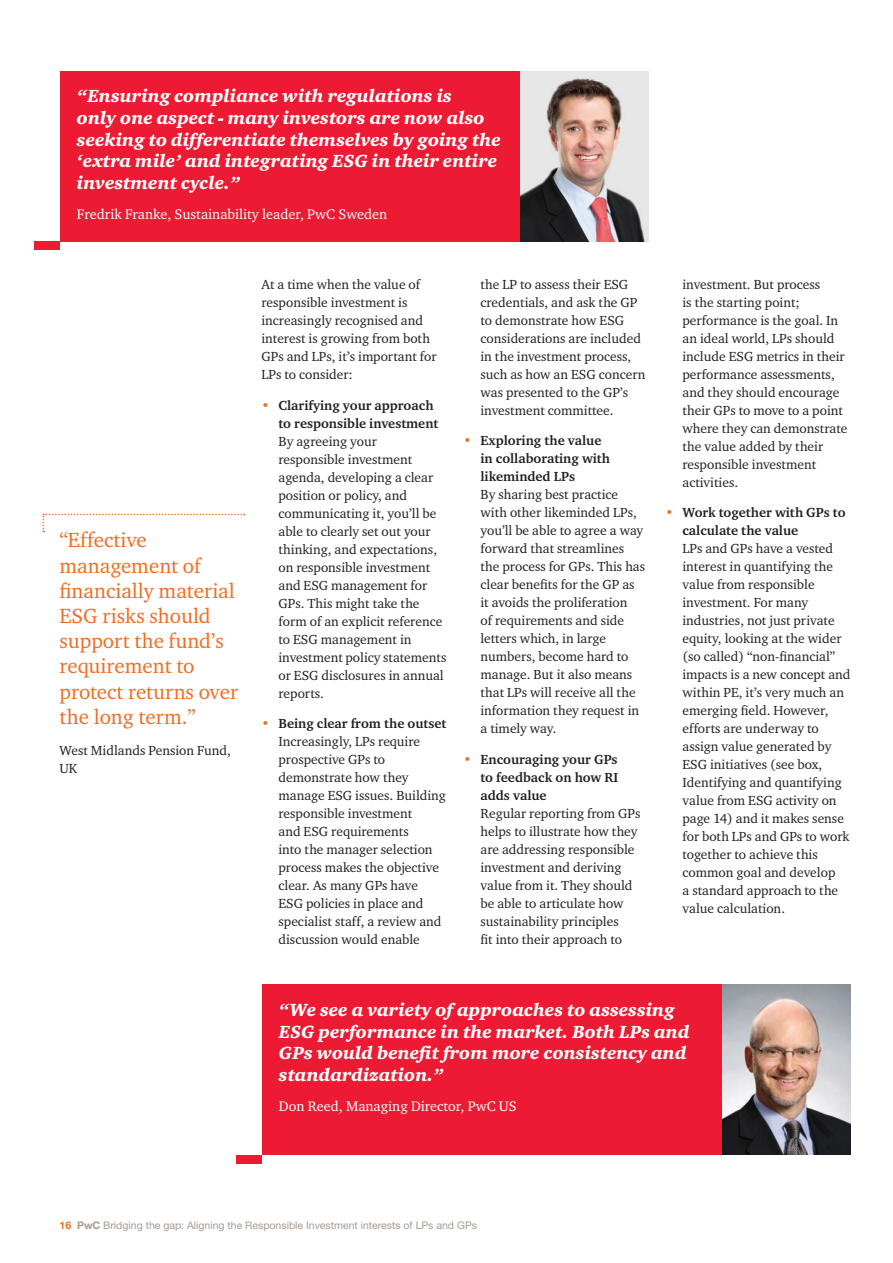
<style>
.page{position:relative;width:893px;height:1263px;background:#fff}
.page>*{position:absolute;margin:0;border:0;box-sizing:border-box;transform-origin:0 0}
.t1{font:21px/25.2px "Charter ITC";color:#f36c21}
.t2{font:18px/21.6px "Charter ITC Blac Ital";color:#fff}
.t3{font:14.25px "Charter ITC";color:#fff}
.t4{font:13.5px/18px "Charter ITC";color:#231f20}
.t5{font:700 13.5px/18px "Charter ITC";color:#231f20}
.t6{font:10.5px "Helvetica Neue";color:#a79b91}
.s1{font-weight:400;color:#f36c21}
.s2{color:#f36c21}
.s3{font-weight:700}
.s4{font-weight:700;color:#f36c21}
</style>
<div class="page">
<svg style="left:43px;top:514px;width:202px;height:18px"></svg>
<div style="left:60px;top:71px;width:461px;height:170px;background:#ed1a33"></div>
<div style="left:34px;top:241px;width:26px;height:9px;background:#ed1a33"></div>
<img style="left:521px;top:71px;width:127px;height:170px">
<div style="left:262px;top:985px;width:461px;height:170px;background:#ed1a33"></div>
<div style="left:236px;top:1155px;width:26px;height:8px;background:#ed1a33"></div>
<img style="left:723px;top:985px;width:127px;height:170px">
<h2 class="t2" style="left:77px;top:85px;width:425px">“Ensuring compliance with regulations is<br>only one aspect - many investors are now also seeking to differentiate themselves by going the ‘extra mile’ and integrating ESG in their entire investment cycle.”</h2>
<p class="t3" style="left:77px;top:205px;width:312px">Fredrik Franke, Sustainability leader, PwC Sweden</p>
<h1 class="t1" style="left:60px;top:527px;width:180px">“Effective management of financially material<br>ESG risks should support the fund’s requirement to protect returns over the long term.”</h1>
<p class="t4" style="left:60px;top:741px;width:173px">West Midlands Pension Fund,<br>UK</p>
<p class="t4" style="left:261px;top:275px;width:177px">At a time when the value of responsible investment is increasingly recognised and interest is growing from both<br>GPs and LPs, it’s important for<br>LPs to consider:</p>
<p class="t5" style="left:279px;top:396px;width:161px;text-indent:-17px"><span class="s1">•</span> Clarifying your approach to responsible investment</p>
<p class="t4" style="left:279px;top:432px;width:169px">By agreeing your responsible investment agenda, developing a clear position or policy, and communicating it, you’ll be able to clearly set out your thinking, and expectations, on responsible investment and ESG management for<br>GPs. This might take the form of an explicit reference to ESG management in investment policy statements or ESG disclosures in annual reports.</p>
<p class="t4" style="left:279px;top:714px;width:169px;text-indent:-17px"><span class="s2">•</span> <span class="s3">Being clear from the outset<br></span>Increasingly, LPs require prospective GPs to demonstrate how they manage ESG issues. Building responsible investment<br>and ESG requirements<br>into the manager selection process makes the objective clear. As many GPs have<br>ESG policies in place and specialist staff, a review and discussion would enable</p>
<p class="t4" style="left:480px;top:275px;width:166px">the LP to assess their ESG credentials, and ask the GP to demonstrate how ESG considerations are included in the investment process, such as how an ESG concern was presented to the GP’s investment committee.</p>
<p class="t5" style="left:480px;top:432px;width:131px;text-indent:-17px"><span class="s1">•</span> Exploring the value in collaborating with likeminded LPs</p>
<p class="t4" style="left:480px;top:486px;width:166px">By sharing best practice with other likeminded LPs, you’ll be able to agree a way forward that streamlines the process for GPs. This has clear benefits for the GP as it avoids the proliferation<br>of requirements and side letters which, in large numbers, become hard to manage. But it also means that LPs will receive all the information they request in a timely way.</p>
<p class="t5" style="left:480px;top:750px;width:139px;text-align:justify;text-indent:-17px"><span class="s1">•</span> Encouraging your GPs to feedback on how RI adds value</p>
<p class="t4" style="left:480px;top:804px;width:162px">Regular reporting from GPs helps to illustrate how they are addressing responsible investment and deriving value from it. They should be able to articulate how sustainability principles<br>fit into their approach to</p>
<p class="t4" style="left:682px;top:275px;width:166px">investment. But process<br>is the starting point; performance is the goal. In an ideal world, LPs should include ESG metrics in their performance assessments, and they should encourage their GPs to move to a point where they can demonstrate the value added by their responsible investment activities.</p>
<p class="t5" style="left:682px;top:503px;width:165px;text-indent:-17px"><span class="s1">•</span> Work together with GPs to calculate the value</p>
<p class="t4" style="left:682px;top:539px;width:169px">LPs and GPs have a vested interest in quantifying the value from responsible investment. For many industries, not just private equity, looking at the wider (so called) “non-financial” impacts is a new concept and within PE, it’s very much an emerging field. However, efforts are underway to assign value generated by<br>ESG initiatives (see box,<br>Identifying and quantifying value from ESG activity on page 14) and it makes sense for both LPs and GPs to work together to achieve this common goal and develop<br>a standard approach to the value calculation.</p>
<h2 class="t2" style="left:279px;top:999px;width:412px">“We see a variety of approaches to assessing ESG performance in the market. Both LPs and GPs would benefit from more consistency and standardization.”</h2>
<p class="t3" style="left:279px;top:1097px;width:239px">Don Reed, Managing Director, PwC US</p>
<p class="t6" style="left:60px;top:1219px;width:419px"><span class="s4">16</span> <span class="s3">PwC</span> Bridging the gap: Aligning the Responsible Investment interests of LPs and GPs</p>
</div>
